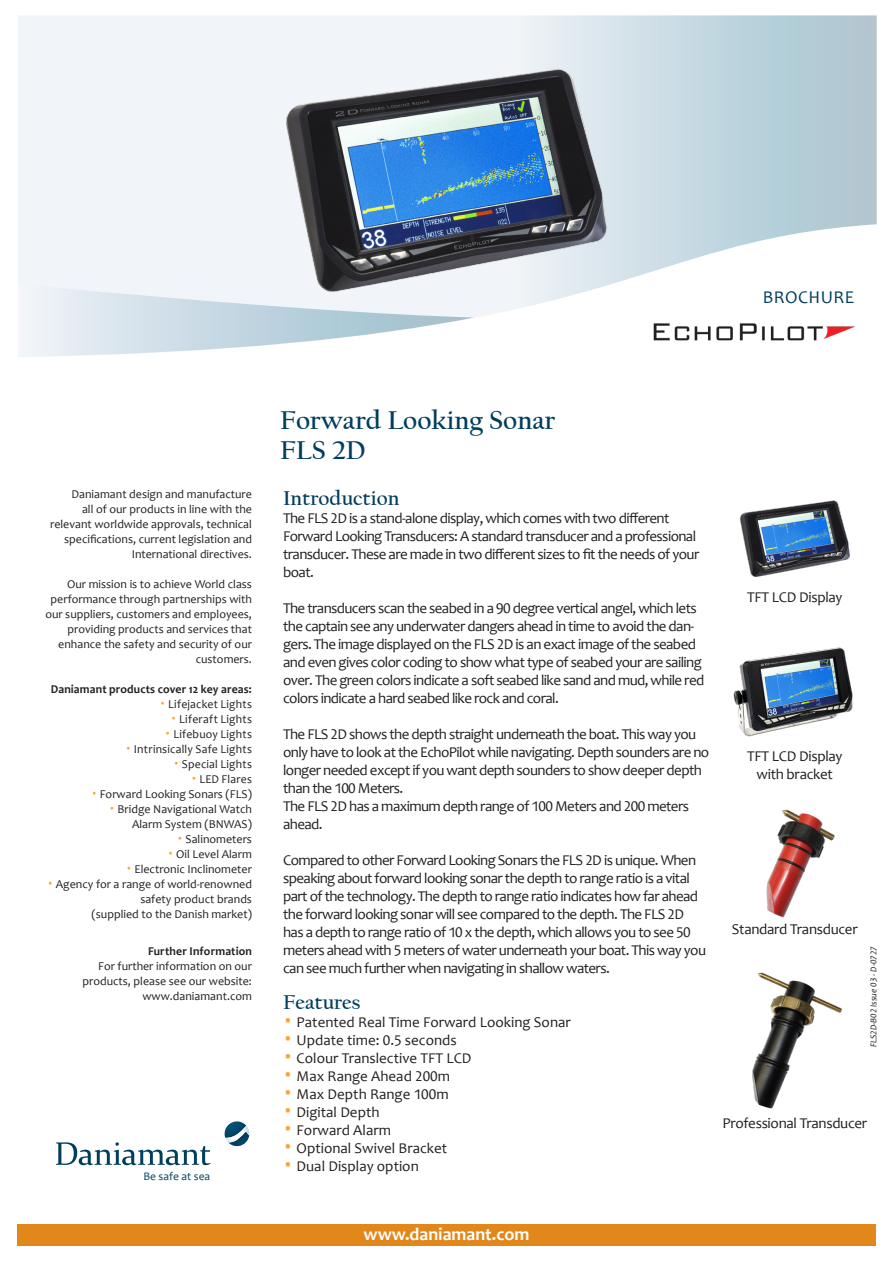
<style>
.page{position:relative;width:893px;height:1263px;background:#fff}
.page>*{position:absolute;margin:0;border:0;box-sizing:border-box;transform-origin:0 0}
.t1{font:700 27px/30px "Californian FB";color:#003e5e}
.t2{font:700 21px "Californian FB";color:#003e5e}
.t3{font:700 18px "Candara";color:#fff}
.t4{font:18px "Candara";letter-spacing:.025em;color:#003e5e}
.t5{font:15px/18px "Candara";letter-spacing:-.04em;color:#231f20}
.t6{font:15px "Candara";color:#231f20}
.t7{font:15px/18px "Candara";letter-spacing:-.02em;color:#231f20;text-align:center}
.t8{font:12px/15px "Candara";color:#231f20;text-align:right}
.t9{font:12px "Candara";letter-spacing:.02em;color:#231f20}
.t10{font:700 12px "Candara";letter-spacing:.01em;color:#231f20}
.t11{font:12px "Candara";letter-spacing:.025em;color:#231f20}
.t12{font:11.55px "Candara";color:#003e5e}
.t13{font:italic 9px "Candara";color:#231f20}
.s1{font-size:9px;color:#faa633}
.s2{color:#faa633}
</style>
<div class="page">
<div style="left:17px;top:1225px;width:859px;height:21px;background:#e2871a"></div>
<svg style="left:56px;top:1142px;width:154px;height:23px"></svg>
<svg style="left:224px;top:1121px;width:25px;height:25px"></svg>
<svg style="left:18px;top:15px;width:859px;height:269px"></svg>
<svg style="left:18px;top:284px;width:302px;height:73px"></svg>
<img style="left:228px;top:20px;width:437px;height:320px">
<img style="left:651px;top:319px;width:204px;height:22px">
<img style="left:766px;top:809px;width:69px;height:109px">
<img style="left:733px;top:647px;width:120px;height:90px">
<img style="left:740px;top:500px;width:110px;height:77px">
<img style="left:752px;top:972px;width:90px;height:137px">
<p class="t4" style="left:763px;top:286px;width:93px">BROCHURE</p>
<p class="t8" style="left:50px;top:486px;width:203px">Daniamant design and manufacture<br>all of our products in line with the relevant worldwide approvals, technical specifications, current legislation and International directives.</p>
<p class="t8" style="left:45px;top:576px;width:208px">Our mission is to achieve World class performance through partnerships with our suppliers, customers and employees, providing products and services that enhance the safety and security of our customers.</p>
<p class="t10" style="left:51px;top:681px;width:203px">Daniamant products cover 12 key areas:</p>
<p class="t9" style="left:160px;top:696px;width:94px"><span class="s1">•</span> Lifejacket Lights</p>
<p class="t11" style="left:171px;top:711px;width:83px"><span class="s1">•</span> Liferaft Lights</p>
<p class="t9" style="left:165px;top:726px;width:88px"><span class="s1">•</span> Lifebuoy Lights</p>
<p class="t9" style="left:126px;top:741px;width:128px"><span class="s1">•</span> Intrinsically Safe Lights</p>
<p class="t8" style="left:174px;top:756px;width:80px"><span class="s1">•</span> Special Lights</p>
<p class="t8" style="left:191px;top:771px;width:62px"><span class="s1">•</span> LED Flares</p>
<p class="t8" style="left:91px;top:786px;width:162px"><span class="s1">•</span> Forward Looking Sonars (FLS)</p>
<p class="t8" style="left:109px;top:801px;width:144px"><span class="s1">•</span> Bridge Navigational Watch<br>Alarm System (BNWAS)</p>
<p class="t8" style="left:177px;top:831px;width:76px"><span class="s1">•</span> Salinometers</p>
<p class="t8" style="left:168px;top:846px;width:86px"><span class="s1">•</span> Oil Level Alarm</p>
<p class="t8" style="left:126px;top:861px;width:127px"><span class="s1">•</span> Electronic Inclinometer</p>
<p class="t8" style="left:47px;top:876px;width:206px"><span class="s1">•</span> Agency for a range of world-renowned safety product brands<br>(supplied to the Danish market)</p>
<p class="t10" style="left:148px;top:944px;width:105px">Further Information</p>
<p class="t8" style="left:83px;top:959px;width:171px">For further information on our products, please see our website: www.daniamant.com</p>
<p class="t12" style="left:143px;top:1169px;width:68px">Be safe at sea</p>
<h1 class="t1" style="left:280px;top:406px;width:277px">Forward Looking Sonar<br>FLS 2D</h1>
<h2 class="t2" style="left:283px;top:486px;width:118px">Introduction</h2>
<p class="t5" style="left:283px;top:509px;width:418px">The FLS 2D is a stand-alone display, which comes with two different Forward Looking Transducers: A standard transducer and a professional transducer. These are made in two different sizes to fit the needs of your boat.</p>
<p class="t5" style="left:283px;top:599px;width:423px">The transducers scan the seabed in a 90 degree vertical angel, which lets the captain see any underwater dangers ahead in time to avoid the dan&shy;gers. The image displayed on the FLS 2D is an exact image of the seabed and even gives color coding to show what type of seabed your are sailing over. The green colors indicate a soft seabed like sand and mud, while red colors indicate a hard seabed like rock and coral.</p>
<p class="t5" style="left:283px;top:725px;width:428px">The FLS 2D shows the depth straight underneath the boat. This way you only have to look at the EchoPilot while navigating. Depth sounders are no longer needed except if you want depth sounders to show deeper depth than the 100 Meters.<br>The FLS 2D has a maximum depth range of 100 Meters and 200 meters ahead.</p>
<p class="t5" style="left:283px;top:851px;width:424px">Compared to other Forward Looking Sonars the FLS 2D is unique. When speaking about forward looking sonar the depth to range ratio is a vital part of the technology. The depth to range ratio indicates how far ahead the forward looking sonar will see compared to the depth. The FLS 2D has a depth to range ratio of 10 x the depth, which allows you to see 50 meters ahead with 5 meters of water underneath your boat. This way you can see much further when navigating in shallow waters.</p>
<h2 class="t2" style="left:283px;top:990px;width:79px">Features</h2>
<p class="t6" style="left:283px;top:1012px;width:289px"><span class="s2">•</span> Patented Real Time Forward Looking Sonar</p>
<p class="t6" style="left:283px;top:1030px;width:175px"><span class="s2">•</span> Update time: 0.5 seconds</p>
<p class="t6" style="left:283px;top:1048px;width:190px"><span class="s2">•</span> Colour Translective TFT LCD</p>
<p class="t6" style="left:283px;top:1066px;width:169px"><span class="s2">•</span> Max Range Ahead 200m</p>
<p class="t6" style="left:283px;top:1084px;width:167px"><span class="s2">•</span> Max Depth Range 100m</p>
<p class="t6" style="left:283px;top:1102px;width:98px"><span class="s2">•</span> Digital Depth</p>
<p class="t6" style="left:283px;top:1120px;width:109px"><span class="s2">•</span> Forward Alarm</p>
<p class="t6" style="left:283px;top:1138px;width:166px"><span class="s2">•</span> Optional Swivel Bracket</p>
<p class="t6" style="left:283px;top:1156px;width:137px"><span class="s2">•</span> Dual Display option</p>
<p class="t7" style="left:747px;top:588px;width:97px">TFT LCD Display</p>
<p class="t7" style="left:747px;top:747px;width:97px">TFT LCD Display with bracket</p>
<p class="t7" style="left:732px;top:920px;width:127px">Standard Transducer</p>
<p class="t13" style="left:868px;top:1047px;width:103px;rotate:-90deg">FLS2D-B02 Issue 03 - D-0727</p>
<p class="t7" style="left:722px;top:1114px;width:146px">Professional Transducer</p>
<p class="t3" style="left:364px;top:1223px;width:167px">www.daniamant.com</p>
</div>
